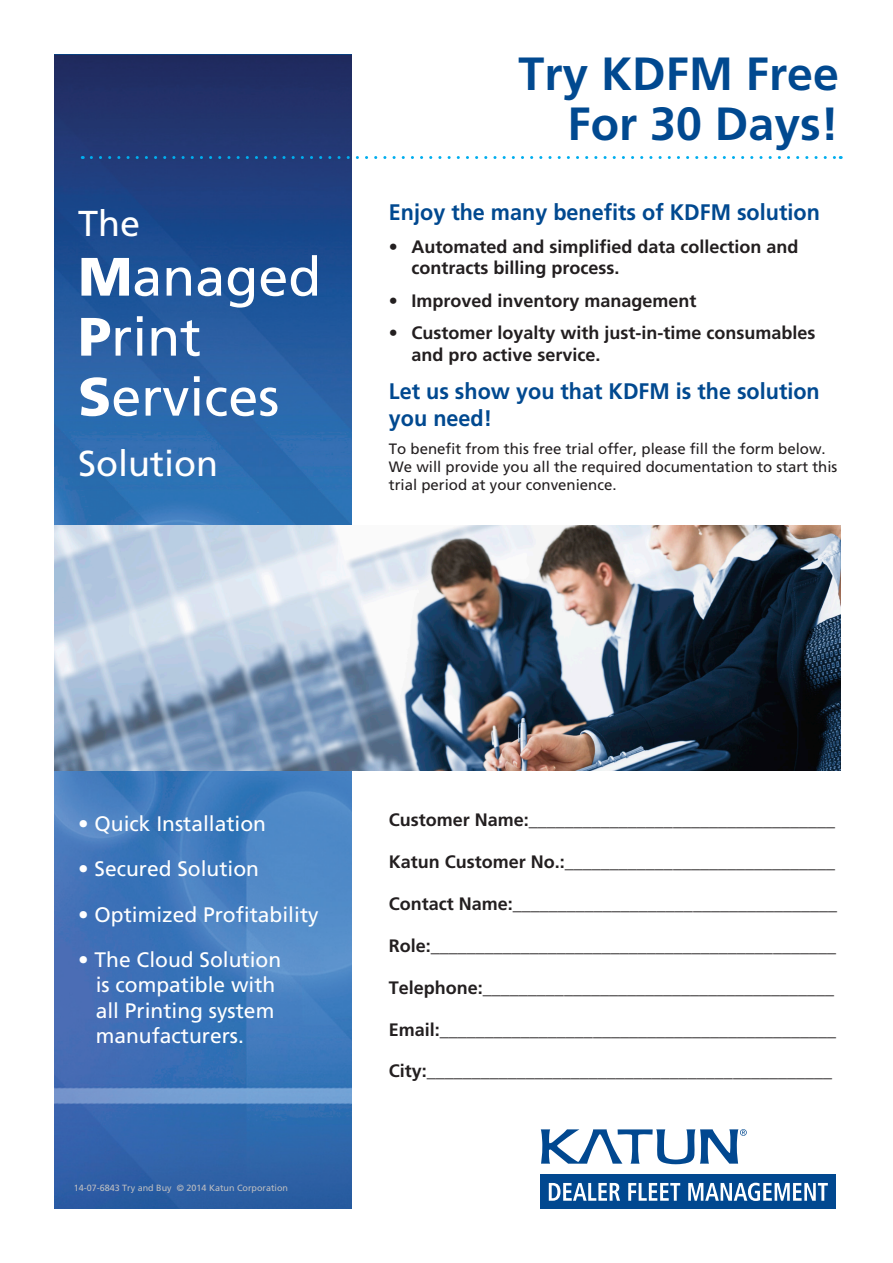
<style>
.page{position:relative;width:893px;height:1263px;background:#fff}
.page>*{position:absolute;margin:0;border:0;box-sizing:border-box;transform-origin:0 0}
.subhead-21pt_blue{font:54px/60px "Frutiger";color:#fff}
.t1{font:700 46.5px/49.5px "Frutiger";color:#014990;text-align:right}
.subhead-21pt_blue-2{font:36px "Frutiger";color:#fff}
.subhead-21pt_blue-3{font:700 22.5px/27px "Frutiger";color:#014990;scale:.96 1}
.subhead-21pt_blue-4{font:21px/25.2px "Frutiger";color:#fff}
.subhead-14pt_bold{font:700 18px/21.6px "Frutiger";color:#231f20}
.body_copy{font:15px/18px "Frutiger";color:#231f20}
.t2{font:9px "Frutiger";color:#bcbdc0}
.s1{font-weight:900}
.s2{font-weight:400}
</style>
<div class="page">
<div style="left:541px;top:1175px;width:295px;height:34px;background:#014890"></div>
<svg style="left:541px;top:1129px;width:206px;height:35px"></svg>
<svg style="left:549px;top:1183px;width:71px;height:18px"></svg>
<svg style="left:628px;top:1183px;width:52px;height:18px"></svg>
<svg style="left:688px;top:1183px;width:140px;height:18px"></svg>
<img style="left:54px;top:54px;width:297px;height:1155px">
<svg style="left:91px;top:156px;width:750px;height:3px"></svg>
<img style="left:54px;top:525px;width:786px;height:246px">
<p class="subhead-21pt_blue-2" style="left:78px;top:202px;width:64px">The</p>
<p class="subhead-21pt_blue" style="left:78px;top:246px;width:245px"><span class="s1">M</span>anaged<br><span class="s1">P</span>rint<br><span class="s1">S</span>ervices</p>
<p class="subhead-21pt_blue-2" style="left:78px;top:442px;width:142px">Solution</p>
<p class="t1" style="left:518px;top:49px;width:322px">Try KDFM Free<br>For 30 Days!</p>
<p class="subhead-21pt_blue-3" style="left:389px;top:199px;width:450px">Enjoy the many benefits of KDFM solution</p>
<p class="subhead-14pt_bold" style="left:411px;top:236px;width:389px;text-indent:-22px"><span class="s2">•</span> Automated and simplified data collection and contracts billing process.</p>
<p class="subhead-14pt_bold" style="left:389px;top:290px;width:309px"><span class="s2">•</span> Improved inventory management</p>
<p class="subhead-14pt_bold" style="left:411px;top:322px;width:406px;text-indent:-22px"><span class="s2">•</span> Customer loyalty with just-in-time consumables and pro active service.</p>
<p class="subhead-21pt_blue-3" style="left:389px;top:377px;width:450px">Let us show you that KDFM is the solution you need!</p>
<p class="body_copy" style="left:389px;top:440px;width:450px">To benefit from this free trial offer, please fill the form below.<br>We will provide you all the required documentation to start this trial period at your convenience.</p>
<p class="subhead-21pt_blue-4" style="left:78px;top:811px;width:189px">• Quick Installation</p>
<p class="subhead-21pt_blue-4" style="left:78px;top:856px;width:182px">• Secured Solution</p>
<p class="subhead-21pt_blue-4" style="left:78px;top:902px;width:242px">• Optimized Profitability</p>
<p class="subhead-21pt_blue-4" style="left:96px;top:947px;width:187px;text-indent:-18px">• The Cloud Solution is compatible with all Printing system manufacturers.</p>
<p class="t2" style="left:74px;top:1182px;width:216px">14-07-6843 Try and Buy © 2014 Katun Corporation</p>
<p class="subhead-14pt_bold" style="left:389px;top:809px;width:448px">Customer Name:__________________________________</p>
<p class="subhead-14pt_bold" style="left:389px;top:851px;width:448px">Katun Customer No.:______________________________</p>
<p class="subhead-14pt_bold" style="left:389px;top:893px;width:450px">Contact Name:____________________________________</p>
<p class="subhead-14pt_bold" style="left:389px;top:935px;width:449px">Role:_____________________________________________</p>
<p class="subhead-14pt_bold" style="left:389px;top:976px;width:447px">Telephone:_______________________________________</p>
<p class="subhead-14pt_bold" style="left:389px;top:1018px;width:449px">Email:____________________________________________</p>
<p class="subhead-14pt_bold" style="left:389px;top:1060px;width:445px">City:_____________________________________________</p>
</div>
